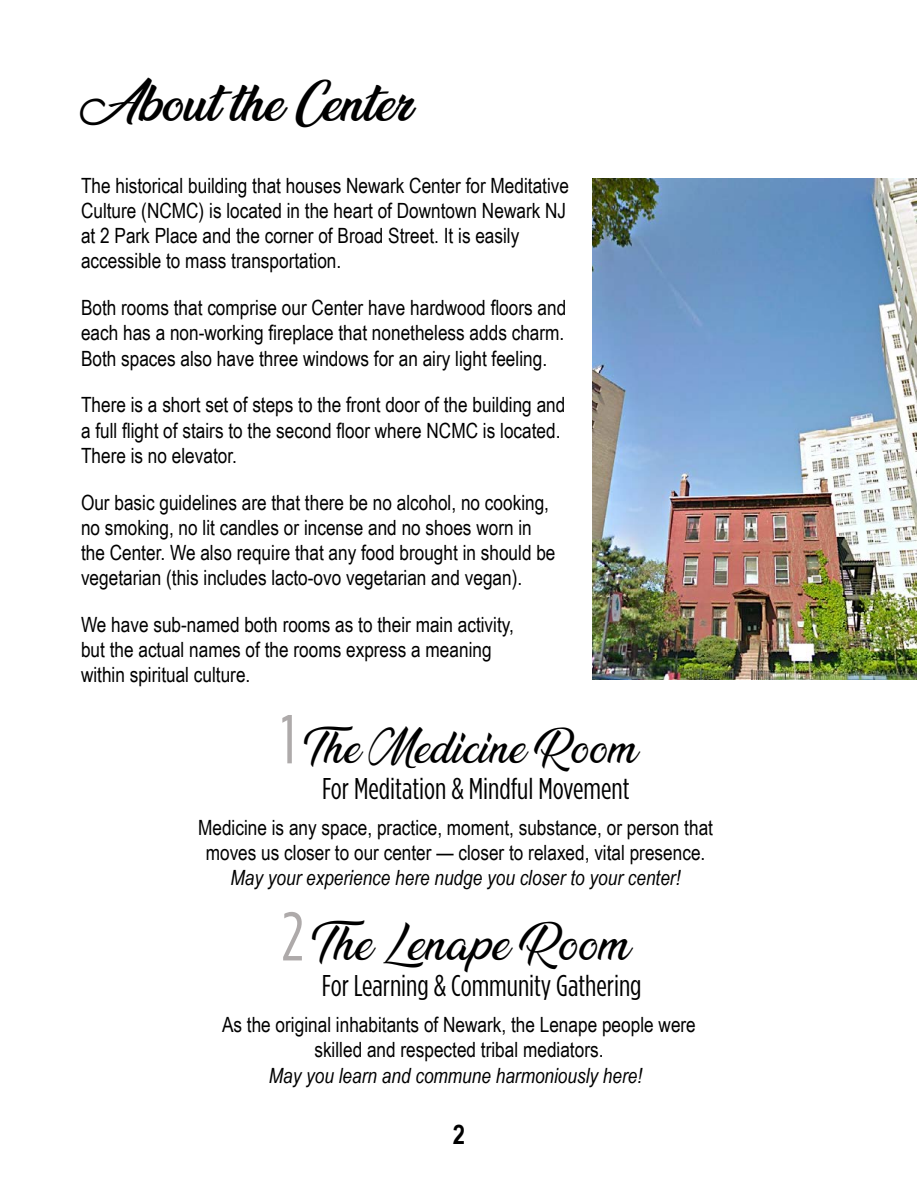
<style>
.page{position:relative;width:918px;height:1188px;background:#fff}
.page>*{position:absolute;margin:0;border:0;box-sizing:border-box;transform-origin:0 0}
.t1{font:900 45px "Ananda";color:#000}
.t2{font:42px "Ananda";color:#000}
.t3{font:39px "Ananda";color:#000}
.t4{font:30px "Gotham Condensed";color:#000}
.t5{font:700 27px "Arial Narrow";color:#000}
.t6{font:21px/25.2px "Arial Narrow";color:#000}
.t7{font:italic 21px "Arial Narrow";color:#000}
.s1{font-family:"Gotham Condensed";font-size:69px;color:#aeaaaa}
</style>
<div class="page">
<img style="left:592px;top:178px;width:324px;height:502px">
<h1 class="t1" style="left:81px;top:79px;width:333px">About the Center</h1>
<p class="t6" style="left:81px;top:172px;width:490px">The historical building that houses Newark Center for Meditative Culture (NCMC) is located in the heart of Downtown Newark NJ at 2 Park Place and the corner of Broad Street. It is easily accessible to mass transportation.</p>
<p class="t6" style="left:81px;top:294px;width:487px;text-align:justify">Both rooms that comprise our Center have hardwood floors and each has a non-working fireplace that nonetheless adds charm.<br>Both spaces also have three windows for an airy light feeling.</p>
<p class="t6" style="left:81px;top:392px;width:486px">There is a short set of steps to the front door of the building and a full flight of stairs to the second floor where NCMC is located.<br>There is no elevator.</p>
<p class="t6" style="left:81px;top:489px;width:476px">Our basic guidelines are that there be no alcohol, no cooking, no smoking, no lit candles or incense and no shoes worn in the Center. We also require that any food brought in should be vegetarian (this includes lacto-ovo vegetarian and vegan).</p>
<p class="t6" style="left:81px;top:611px;width:435px">We have sub-named both rooms as to their main activity, but the actual names of the rooms express a meaning within spiritual culture.</p>
<h3 class="t3" style="left:281px;top:727px;width:358px"><span class="s1">1</span> The Medicine Room</h3>
<h3 class="t4" style="left:322px;top:773px;width:309px">For Meditation &amp; Mindful Movement</h3>
<p class="t6" style="left:198px;top:814px;width:516px;text-align:center">Medicine is any space, practice, moment, substance, or person that moves us closer to our center — closer to relaxed, vital presence.</p>
<p class="t7" style="left:231px;top:863px;width:451px">May your experience here nudge you closer to your center!</p>
<h2 class="t2" style="left:281px;top:921px;width:350px"><span class="s1">2</span> The Lenape Room</h2>
<h3 class="t4" style="left:322px;top:970px;width:321px">For Learning &amp; Community Gathering</h3>
<p class="t6" style="left:222px;top:1011px;width:475px;text-align:center">As the original inhabitants of Newark, the Lenape people were skilled and respected tribal mediators.</p>
<p class="t7" style="left:269px;top:1061px;width:375px">May you learn and commune harmoniously here!</p>
<p class="t5" style="left:453px;top:1114px;width:14px">2</p>
</div>
